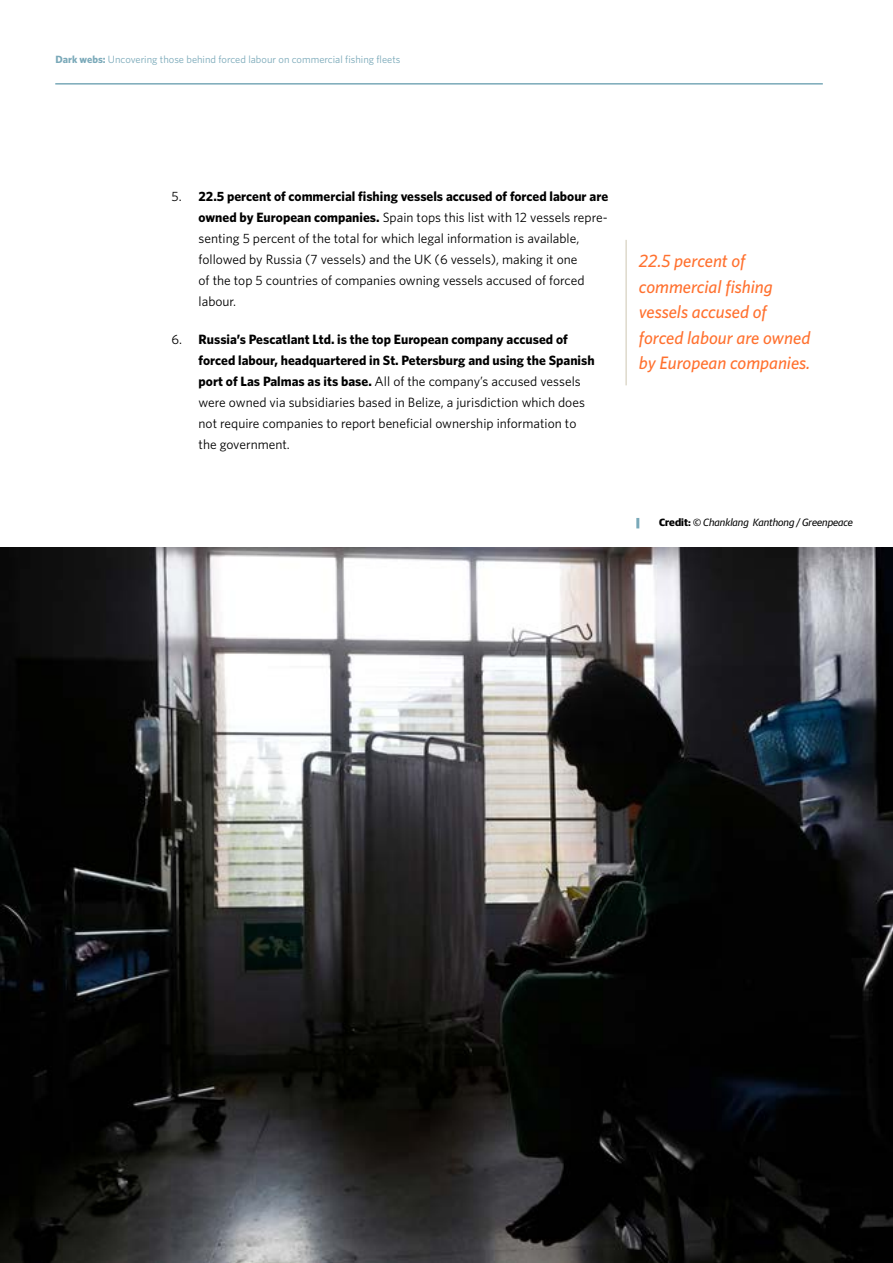
<style>
.page{position:relative;width:893px;height:1263px;background:#fff}
.page>*{position:absolute;margin:0;border:0;box-sizing:border-box;transform-origin:0 0}
.t1{font:italic 500 18px/25.5px "Whitney HTF";color:#ff712f}
.t2{font:13.5px/21px "Whitney HTF";color:#000}
.t3{font:10.5px "Whitney HTF";color:#7aa9b9}
.t4{font:italic 10.5px "Guardian Sans";color:#000}
.s1{font-weight:700}
.s2{font-weight:700;font-style:normal}
</style>
<div class="page">
<hr style="left:55px;top:83px;width:768px;height:2px;background:#7aa9b9">
<hr style="left:625px;top:240px;width:2px;height:145px;background:#ded9cb">
<img style="left:0;top:547px;width:893px;height:716px">
<svg style="left:636px;top:518px;width:3px;height:10px"></svg>
<p class="t3" style="left:56px;top:53px;width:346px"><span class="s1">Dark webs:</span> Uncovering those behind forced labour on commercial fishing fleets</p>
<p class="t2" style="left:199px;top:185px;width:411px;text-indent:-27px">5. <span class="s1">22.5 percent of commercial fishing vessels accused of forced labour are owned by European companies.</span> Spain tops this list with 12 vessels repre&shy;senting 5 percent of the total for which legal information is available, followed by Russia (7 vessels) and the UK (6 vessels), making it one<br>of the top 5 countries of companies owning vessels accused of forced labour.</p>
<p class="t2" style="left:199px;top:328px;width:398px;text-indent:-27px">6. <span class="s1">Russia’s Pescatlant Ltd. is the top European company accused of forced labour, headquartered in St. Petersburg and using the Spanish port of Las Palmas as its base.</span> All of the company’s accused vessels were owned via subsidiaries based in Belize, a jurisdiction which does not require companies to report beneficial ownership information to the government.</p>
<h1 class="t1" style="left:639px;top:248px;width:173px">22.5 percent of commercial fishing vessels accused of forced labour are owned by European companies.</h1>
<p class="t4" style="left:659px;top:515px;width:195px"><span class="s2">Credit:</span> © Chanklang Kanthong / Greenpeace</p>
</div>
